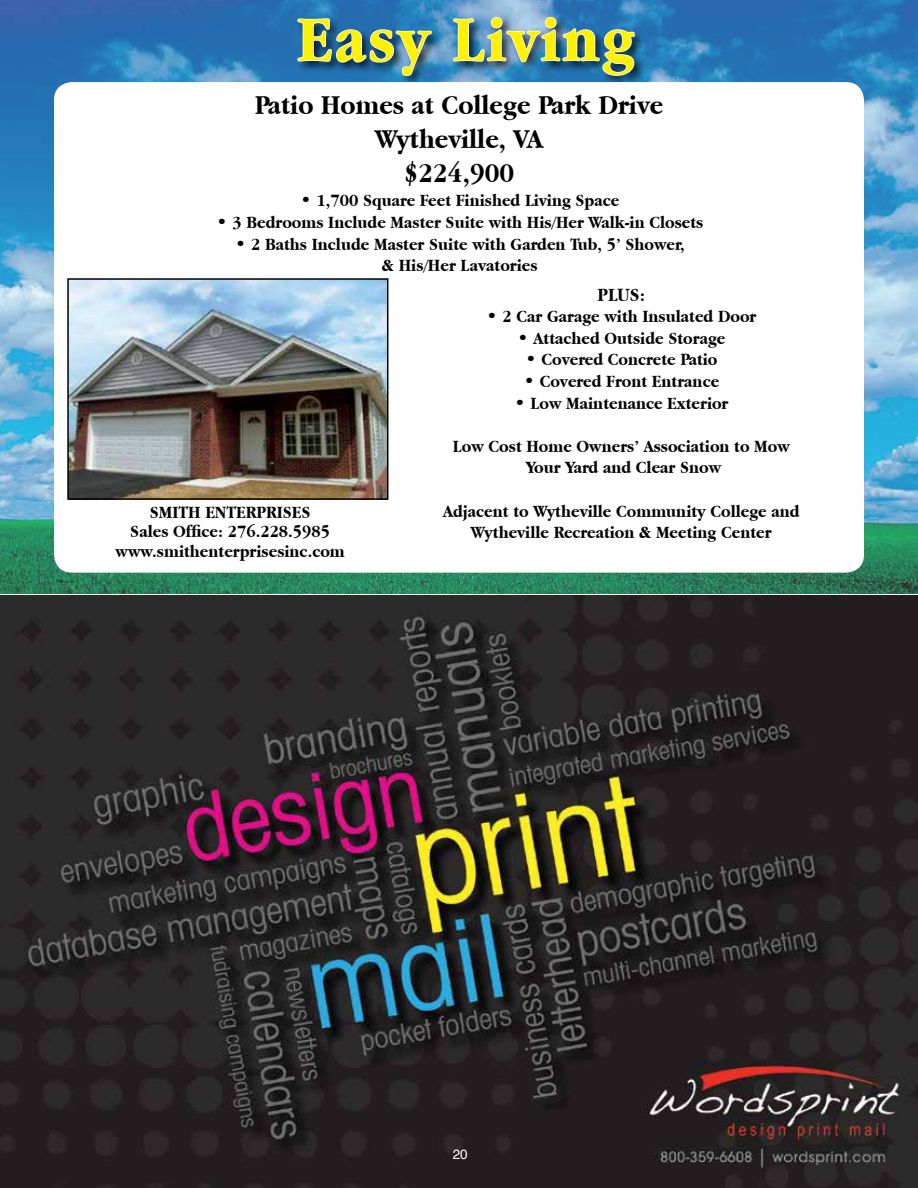
<style>
.page{position:relative;width:918px;height:1188px;background:#fff}
.page>*{position:absolute;margin:0;border:0;box-sizing:border-box;transform-origin:0 0}
.t1{font:700 66px "Apple Garamond";letter-spacing:.04em;color:#fff200;scale:1.1 1}
.t2{font:700 28.5px/34.2px "Apple Garamond";color:#000;text-align:center;scale:1.1 1}
.t3{font:700 19.5px "Apple Garamond";color:#000;scale:1.1 1}
.t4{font:700 18px/21.6px "Apple Garamond";color:#000;text-align:center;scale:1.1 1}
.t5{font:13.5px "Helvetica";color:#fff}
</style>
<div class="page">
<img style="left:0;top:0;width:918px;height:1188px">
<div style="left:295px;top:14px;width:352px;height:74px;background:#000;opacity:.75"></div>
<svg style="left:297px;top:18px;width:136px;height:59px;background:#43769f"></svg>
<img style="left:452px;top:16px;width:184px;height:61px">
<div style="left:54px;top:82px;width:810px;height:491px;background:#fff;border-radius:18px"></div>
<img style="left:70px;top:281px;width:315px;height:216px">
<div style="left:67px;top:278px;width:321px;height:222px;border:2px solid #000"></div>
<h1 class="t1" style="left:297px;top:3px;width:308px">Easy Living</h1>
<h2 class="t2" style="left:255px;top:88px;width:373px">Patio Homes at College Park Drive<br>Wytheville, VA<br>$224,900</h2>
<p class="t4" style="left:300px;top:190px;width:292px">• 1,700 Square Feet Finished Living Space</p>
<p class="t4" style="left:216px;top:212px;width:445px">• 3 Bedrooms Include Master Suite with His/Her Walk-in Closets</p>
<p class="t4" style="left:235px;top:233px;width:411px">• 2 Baths Include Master Suite with Garden Tub, 5’ Shower, &amp; His/Her Lavatories</p>
<p class="t4" style="left:116px;top:502px;width:210px;line-height:19.5px">SMITH ENTERPRISES<br>Sales Office: 276.228.5985 www.smithenterprisesinc.com</p>
<p class="t3" style="left:598px;top:283px;width:45px">PLUS:</p>
<p class="t4" style="left:486px;top:306px;width:247px">• 2 Car Garage with Insulated Door</p>
<p class="t4" style="left:517px;top:327px;width:191px">• Attached Outside Storage</p>
<p class="t4" style="left:525px;top:349px;width:176px">• Covered Concrete Patio</p>
<p class="t4" style="left:523px;top:370px;width:180px">• Covered Front Entrance</p>
<p class="t4" style="left:514px;top:392px;width:196px">• Low Maintenance Exterior</p>
<p class="t4" style="left:453px;top:435px;width:308px">Low Cost Home Owners’ Association to Mow<br>Your Yard and Clear Snow</p>
<p class="t4" style="left:443px;top:500px;width:326px">Adjacent to Wytheville Community College and<br>Wytheville Recreation &amp; Meeting Center</p>
<p class="t5" style="left:453px;top:1144px;width:17px">20</p>
</div>
